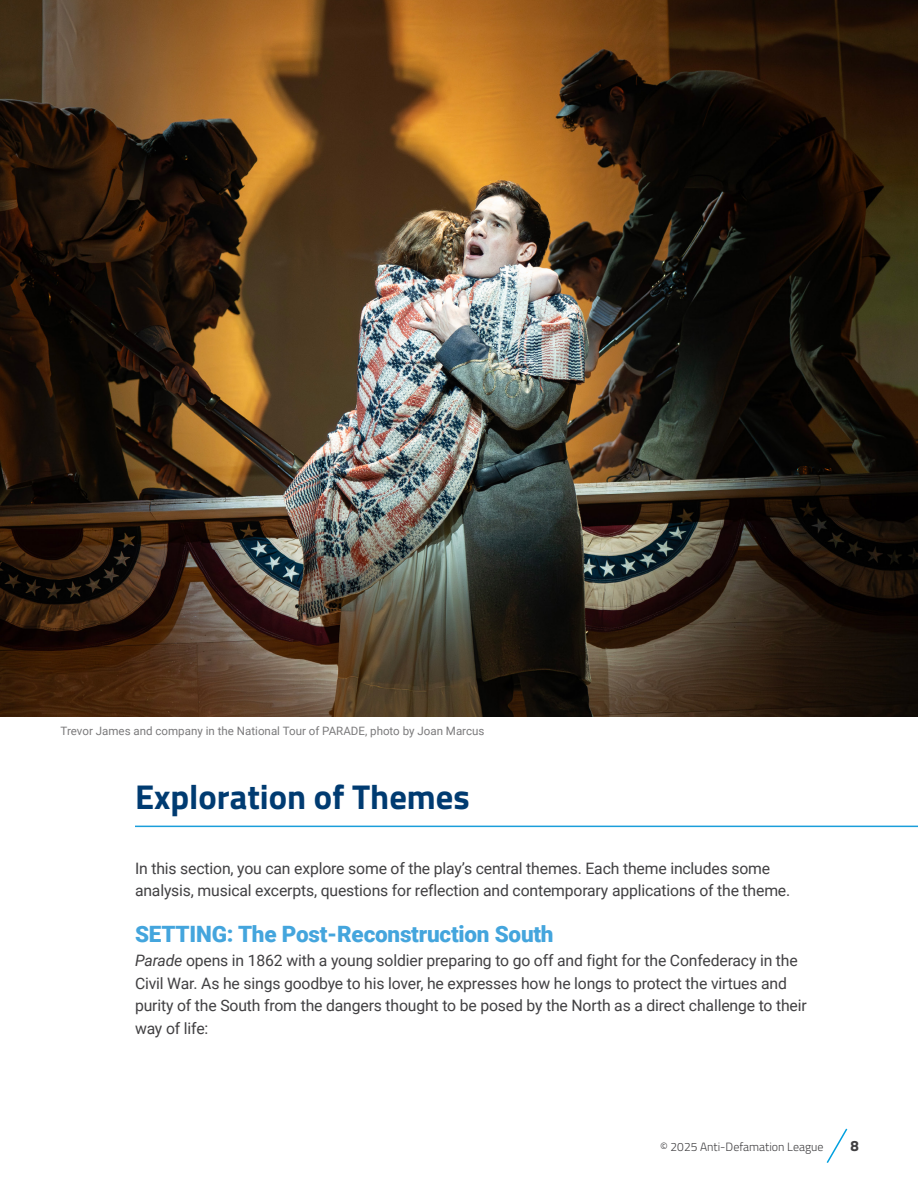
<style>
.page{position:relative;width:918px;height:1188px;background:#fff}
.page>*{position:absolute;margin:0;border:0;box-sizing:border-box;transform-origin:0 0}
.t1{font:700 34.5px "Titillium";color:#003b71}
.t2{font:900 22.5px "Roboto";letter-spacing:-.01em;color:#44a5dd}
.t3{font:15.75px/22.5px "Roboto";letter-spacing:-.01em;color:#414042}
.t4{font:700 15px "Titillium Web";color:#414042}
.t5{font:300 12px "Titillium Web";color:#414042}
.t6{font:11.55px "Roboto";color:#414042}
.s1{font-style:italic}
</style>
<div class="page">
<svg style="left:826px;top:1128px;width:22px;height:35px"></svg>
<img style="left:0;top:0;width:918px;height:716px">
<hr style="left:135px;top:826px;width:783px;height:1px;background:#1b9eda">
<p class="t6" style="left:61px;top:722px;width:425px">Trevor James and company in the National Tour of PARADE, photo by Joan Marcus</p>
<h1 class="t1" style="left:135px;top:770px;width:336px">Exploration of Themes</h1>
<p class="t3" style="left:135px;top:856px;width:657px">In this section, you can explore some of the play’s central themes. Each theme includes some analysis, musical excerpts, questions for reflection and contemporary applications of the theme.</p>
<h2 class="t2" style="left:135px;top:918px;width:420px">SETTING: The Post-Reconstruction South</h2>
<p class="t3" style="left:135px;top:949px;width:673px"><span class="s1">Parade</span> opens in 1862 with a young soldier preparing to go off and fight for the Confederacy in the Civil War. As he sings goodbye to his lover, he expresses how he longs to protect the virtues and purity of the South from the dangers thought to be posed by the North as a direct challenge to their way of life:</p>
<p class="t5" style="left:660px;top:1138px;width:165px">© 2025 Anti-Defamation League</p>
<p class="t4" style="left:850px;top:1135px;width:10px">8</p>
</div>
